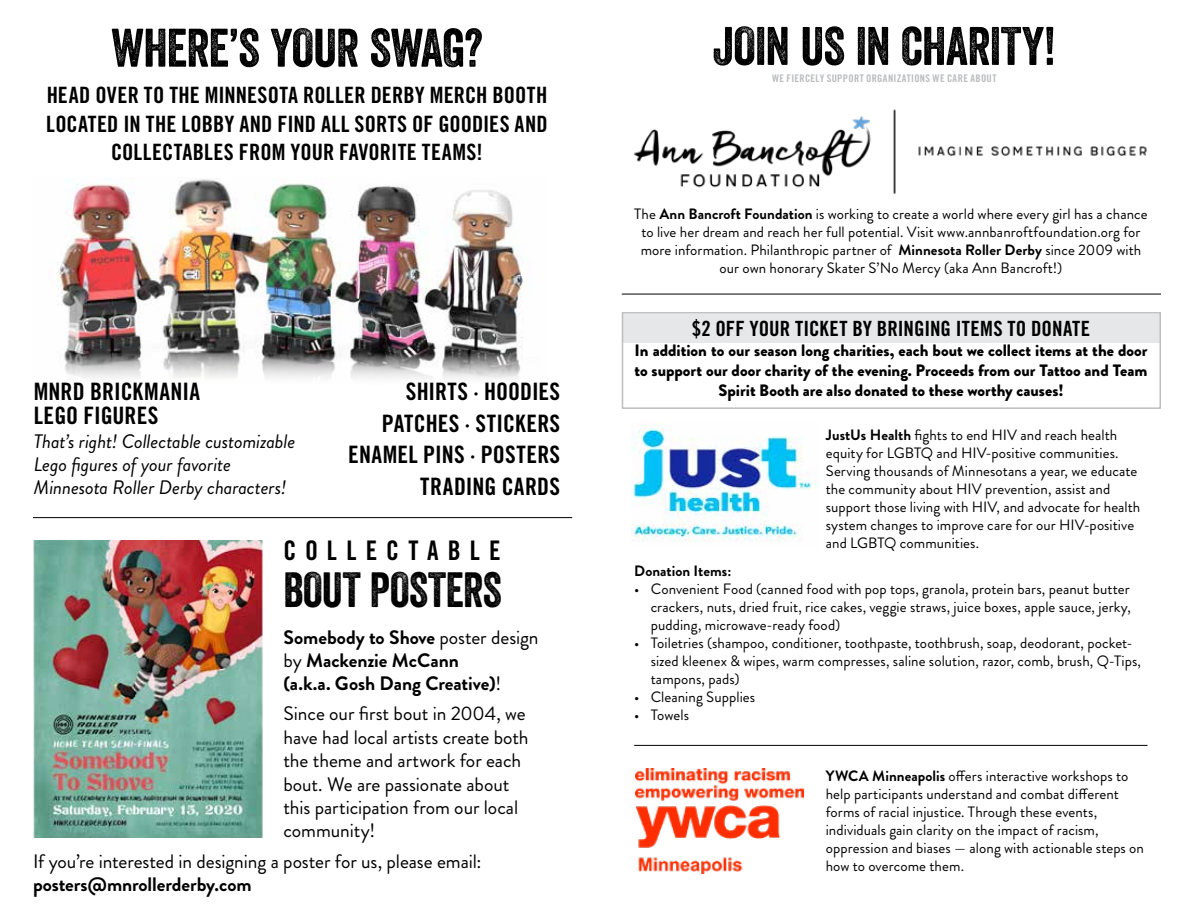
<style>
.page{position:relative;width:1188px;height:918px;background:#fff}
.page>*{position:absolute;margin:0;border:0;box-sizing:border-box;transform-origin:0 0}
.t1{font:52.5px "Veneer";letter-spacing:-.015em;color:#000}
.t2{font:48px "Veneer";letter-spacing:-.005em;color:#000;scale:.96 1}
.t3{font:27px "Trade Gothic LT Std Bd Cn 20";letter-spacing:.35em;color:#000;scale:.96 1}
.t4{font:24px/31.5px "Trade Gothic LT Std Bd Cn 20";letter-spacing:.01em;color:#000}
.t5{font:22.5px/28.5px "Trade Gothic LT Std Bd Cn 20";letter-spacing:.005em;color:#000;text-align:center}
.t6{font:21px "Trade Gothic LT Std Bd Cn 20";color:#000}
.t7{font:19.5px/23.4px "Brandon Grotesque";letter-spacing:-.005em;color:#000}
.t8{font:700 19.5px/23.4px "Brandon Grotesque";letter-spacing:-.005em;color:#000}
.t9{font:italic 19.5px/23.4px "Brandon Grotesque";letter-spacing:-.005em;color:#000}
.t10{font:900 16.5px/19.8px "Brandon Grotesque";color:#000;text-align:center}
.t11{font:15px/18px "Brandon Grotesque";letter-spacing:.005em;color:#000}
.t12{font:700 15px "Brandon Grotesque";letter-spacing:.005em;color:#000}
.t13{font:10.5px "Trade Gothic LT Std Bd Cn 20";letter-spacing:.035em;color:#babcbe}
.s1{font-weight:400}
.s2{font-weight:700}
</style>
<div class="page">
<img style="left:57px;top:179px;width:466px;height:200px">
<img style="left:33px;top:541px;width:229px;height:297px">
<div style="left:622px;top:314px;width:538px;height:28px;background:#e6e7e8"></div>
<div style="left:622px;top:312px;width:539px;height:97px;border:2px solid #bcbec0"></div>
<img style="left:632px;top:422px;width:185px;height:120px">
<img style="left:635px;top:769px;width:169px;height:105px">
<img style="left:634px;top:109px;width:513px;height:85px">
<hr style="left:622px;top:294px;width:539px;height:1px;background:#000">
<hr style="left:33px;top:517px;width:539px;height:1px;background:#000">
<hr style="left:634px;top:745px;width:514px;height:1px;background:#000">
<h1 class="t1" style="left:111px;top:16px;width:373px">WHERE’S YOUR SWAG?</h1>
<h3 class="t5" style="left:46px;top:81px;width:503px">HEAD OVER TO THE MINNESOTA ROLLER DERBY MERCH BOOTH<br>LOCATED IN THE LOBBY AND FIND ALL SORTS OF GOODIES AND<br>COLLECTABLES FROM YOUR FAVORITE TEAMS!</h3>
<h3 class="t4" style="left:34px;top:379px;width:168px;line-height:24px">MNRD BRICKMANIA<br>LEGO FIGURES</h3>
<h3 class="t9" style="left:34px;top:429px;width:263px">That’s right! Collectable customizable<br>Lego figures of your favorite<br>Minnesota Roller Derby characters!</h3>
<h3 class="t4" style="left:348px;top:376px;width:214px;text-align:right">SHIRTS · HOODIES<br>PATCHES · STICKERS<br>ENAMEL PINS · POSTERS<br>TRADING CARDS</h3>
<h3 class="t3" style="left:284px;top:534px;width:228px">COLLECTABLE</h3>
<h2 class="t2" style="left:284px;top:560px;width:229px">BOUT POSTERS</h2>
<h3 class="t8" style="left:284px;top:625px;width:257px">Somebody to Shove <span class="s1">poster design by</span> Mackenzie McCann<br>(a.k.a. Gosh Dang Creative)<span class="s1">!</span></h3>
<h3 class="t7" style="left:284px;top:702px;width:247px">Since our first bout in 2004, we have had local artists create both the theme and artwork for each bout. We are passionate about this participation from our local community!</h3>
<h3 class="t7" style="left:33px;top:849px;width:450px">If you’re interested in designing a poster for us, please email:</h3>
<h3 class="t8" style="left:33px;top:873px;width:220px">posters@mnrollerderby.com</h3>
<h1 class="t1" style="left:712px;top:14px;width:345px">JOIN US IN CHARITY!</h1>
<p class="t13" style="left:772px;top:72px;width:226px">WE FIERCELY SUPPORT ORGANIZATIONS WE CARE ABOUT</p>
<p class="t11" style="left:634px;top:205px;width:515px;text-align:center">The <span class="s2">Ann Bancroft Foundation</span> is working to create a world where every girl has a chance to live her dream and reach her full potential. Visit www.annbanroftfoundation.org for more information. Philanthropic partner of <span class="s2">Minnesota Roller Derby</span> since 2009 with our own honorary Skater S’No Mercy (aka Ann Bancroft!)</p>
<h3 class="t6" style="left:692px;top:316px;width:400px">$2 OFF YOUR TICKET BY BRINGING ITEMS TO DONATE</h3>
<p class="t10" style="left:634px;top:341px;width:515px">In addition to our season long charities, each bout we collect items at the door to support our door charity of the evening. Proceeds from our Tattoo and Team<br>Spirit Booth are also donated to these worthy causes!</p>
<p class="t11" style="left:826px;top:426px;width:316px"><span class="s2">JustUs Health</span> fights to end HIV and reach health equity for LGBTQ and HIV-positive communities.<br>Serving thousands of Minnesotans a year, we educate the community about HIV prevention, assist and support those living with HIV, and advocate for health system changes to improve care for our HIV-positive and LGBTQ communities.</p>
<p class="t12" style="left:634px;top:561px;width:99px">Donation Items:</p>
<p class="t11" style="left:651px;top:580px;width:482px;text-align:justify;text-indent:-16px">• Convenient Food (canned food with pop tops, granola, protein bars, peanut butter crackers, nuts, dried fruit, rice cakes, veggie straws, juice boxes, apple sauce, jerky, pudding, microwave-ready food)</p>
<p class="t11" style="left:651px;top:634px;width:492px;text-indent:-16px">• Toiletries (shampoo, conditioner, toothpaste, toothbrush, soap, deodorant, pocket&shy;sized kleenex &amp; wipes, warm compresses, saline solution, razor, comb, brush, Q-Tips, tampons, pads)</p>
<p class="t11" style="left:634px;top:688px;width:122px">• Cleaning Supplies</p>
<p class="t11" style="left:634px;top:706px;width:56px">• Towels</p>
<p class="t11" style="left:826px;top:767px;width:320px"><span class="s2">YWCA Minneapolis</span> offers interactive workshops to help participants understand and combat different forms of racial injustice. Through these events, individuals gain clarity on the impact of racism, oppression and biases — along with actionable steps on how to overcome them.</p>
</div>
